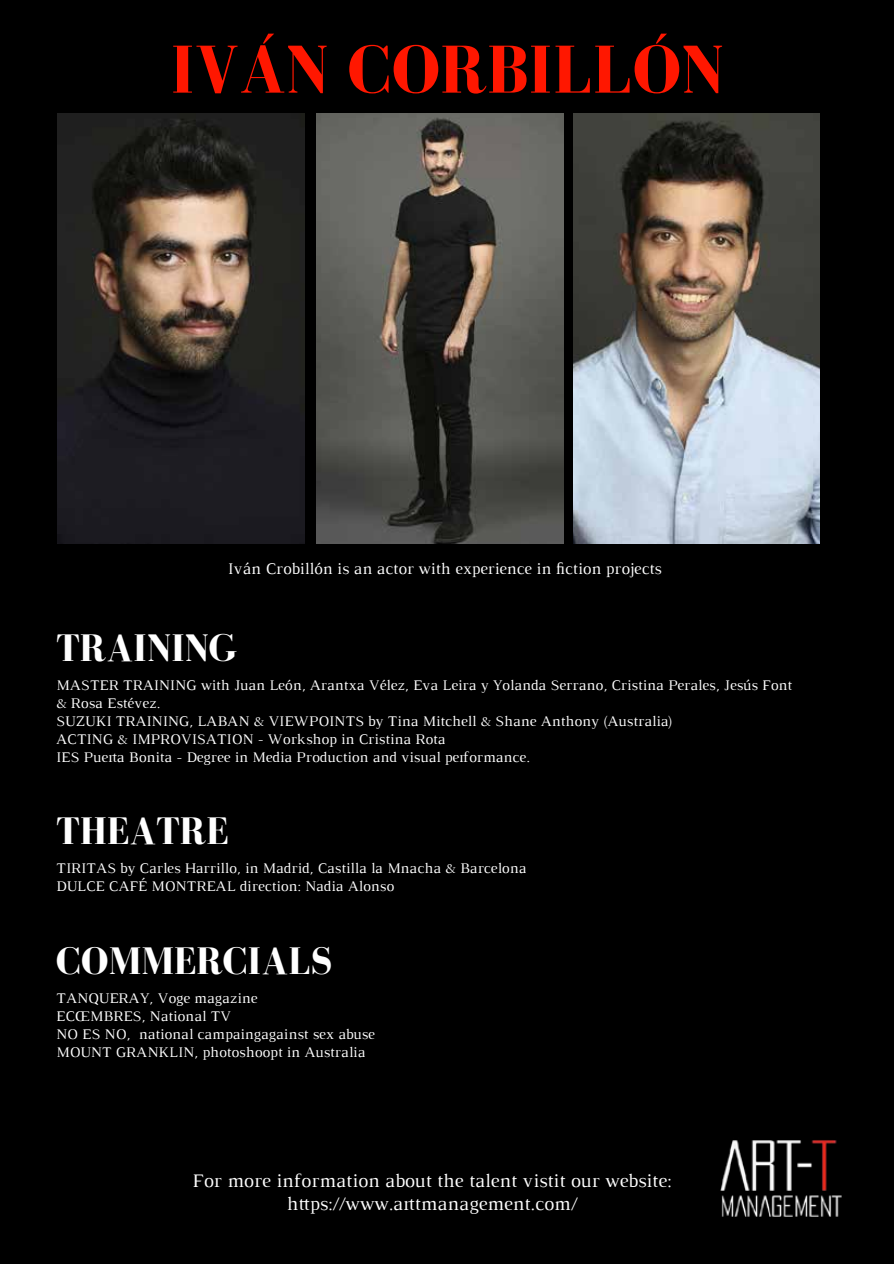
<style>
.page{position:relative;width:894px;height:1264px;background:#fff}
.page>*{position:absolute;margin:0;border:0;box-sizing:border-box;transform-origin:0 0}
.t1{font:700 69.6px "Bodoni FLF";color:#ff1700}
.t2{font:700 39.45px "Bodoni FLF";color:#fff}
.t3{font:19.5px/23.4px "Luthier";color:#fff;text-align:center}
.t4{font:16.5px "Luthier";color:#fff}
.t5{font:15px/18px "Luthier";color:#fff}
</style>
<div class="page">
<div style="left:0;top:0;width:893px;height:1263px;background:#000"></div>
<img style="left:720px;top:1140px;width:122px;height:77px">
<img style="left:316px;top:113px;width:247px;height:431px">
<img style="left:573px;top:113px;width:246px;height:431px">
<img style="left:58px;top:113px;width:246px;height:431px">
<h1 class="t1" style="left:170px;top:32px;width:554px">IVÁN CORBILLÓN</h1>
<p class="t4" style="left:228px;top:558px;width:435px">Iván Crobillón is an actor with experience in fiction projects</p>
<h2 class="t2" style="left:56px;top:626px;width:183px">TRAINING</h2>
<p class="t5" style="left:56px;top:676px;width:737px">MASTER TRAINING with Juan León, Arantxa Vélez, Eva Leira y Yolanda Serrano, Cristina Perales, Jesús Font &amp; Rosa Estévez.<br>SUZUKI TRAINING, LABAN &amp; VIEWPOINTS by Tina Mitchell &amp; Shane Anthony (Australia)<br>ACTING &amp; IMPROVISATION - Workshop in Cristina Rota<br>IES Puerta Bonita - Degree in Media Production and visual performance.</p>
<h2 class="t2" style="left:56px;top:809px;width:174px">THEATRE</h2>
<p class="t5" style="left:56px;top:859px;width:471px">TIRITAS by Carles Harrillo, in Madrid, Castilla la Mnacha &amp; Barcelona<br>DULCE CAFÉ MONTREAL direction: Nadia Alonso</p>
<h2 class="t2" style="left:56px;top:939px;width:278px">COMMERCIALS</h2>
<p class="t5" style="left:56px;top:989px;width:320px">TANQUERAY, Voge magazine<br>ECŒMBRES, National TV<br>NO ES NO, national campaingagainst sex abuse MOUNT GRANKLIN, photoshoopt in Australia</p>
<h3 class="t3" style="left:192px;top:1168px;width:480px">For more information about the talent vistit our website: https://www.arttmanagement.com/</h3>
</div>
